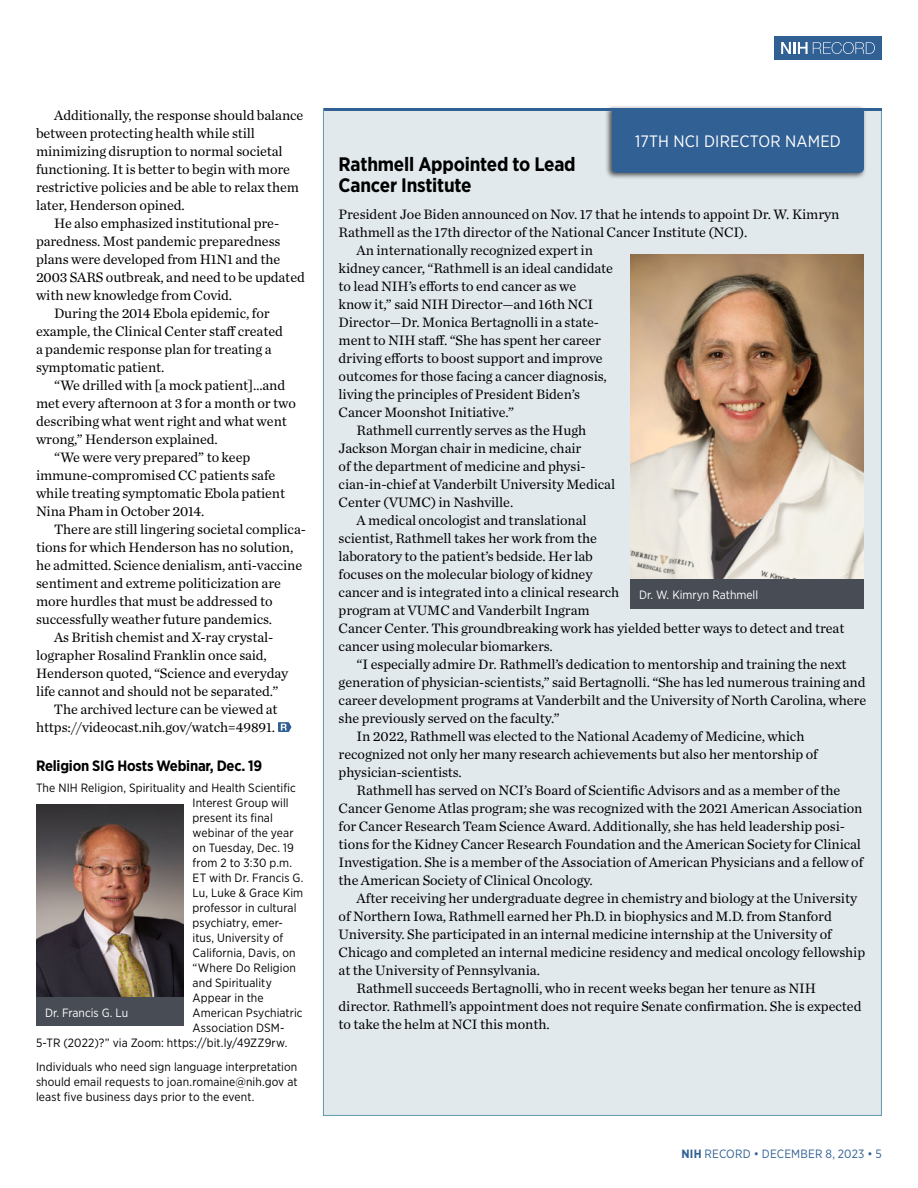
<style>
.page{position:relative;width:918px;height:1188px;background:#fff}
.page>*{position:absolute;margin:0;border:0;box-sizing:border-box;transform-origin:0 0}
.Sidebar__Head_1{font:700 19.5px/21px "Gotham Narrow";letter-spacing:-.01em;color:#000}
.Kicker_2_reverse{font:16.5px "Gotham Narrow";letter-spacing:.01em;color:#fff}
.Sidebar__Head_2{font:700 15px "Gotham Narrow";letter-spacing:-.015em;color:#000}
.Body_1{font:14.25px/18px "Chronicle Text G1";letter-spacing:-.005em;color:#000}
.Body_1_paragraph_1{font:14.25px/18px "Chronicle Text G1";letter-spacing:-.005em;color:#000}
.Body_2__Briefs_and_Sidebar{font:12px/15px "Gotham Narrow";letter-spacing:.01em;color:#000;text-align:justify}
.Photo_caption_reverse{font:12px "Gotham Narrow";color:#fff}
.t1{font:12px "Gotham Narrow";letter-spacing:.01em;color:#316094}
.s1{font-weight:700}
</style>
<div class="page">
<div style="left:774px;top:36px;width:108px;height:24px;background:#316094"></div>
<svg style="left:781px;top:42px;width:94px;height:12px"></svg>
<svg style="left:278px;top:722px;width:14px;height:10px"></svg>
<div style="left:323px;top:109px;width:558px;height:1006px;background:#e2e9ed"></div>
<img style="left:630px;top:255px;width:234px;height:324px">
<div style="left:630px;top:579px;width:234px;height:30px;background:#474c55"></div>
<div style="left:605px;top:105px;width:262px;height:75px;background:#000;opacity:.65"></div>
<div style="left:612px;top:111px;width:252px;height:62px;background:#316094"></div>
<hr style="left:324px;top:108px;width:558px;height:3px;background:#316094">
<img style="left:36px;top:804px;width:148px;height:194px">
<div style="left:36px;top:998px;width:148px;height:28px;background:#474c55"></div>
<p class="Body_1" style="left:36px;top:105px;width:269px;text-indent:18px">Additionally, the response should balance between protecting health while still minimizing disruption to normal societal functioning. It is better to begin with more restrictive policies and be able to relax them later, Henderson opined.</p>
<p class="Body_1" style="left:36px;top:213px;width:270px;text-indent:18px">He also emphasized institutional pre&shy;paredness. Most pandemic preparedness plans were developed from H1N1 and the 2003 SARS outbreak, and need to be updated with new knowledge from Covid.</p>
<p class="Body_1" style="left:36px;top:303px;width:248px;text-indent:18px">During the 2014 Ebola epidemic, for example, the Clinical Center staff created a pandemic response plan for treating a symptomatic patient.</p>
<p class="Body_1" style="left:36px;top:375px;width:261px;text-indent:18px">“We drilled with [a mock patient]…and met every afternoon at 3 for a month or two describing what went right and what went wrong,” Henderson explained.</p>
<p class="Body_1" style="left:36px;top:447px;width:251px;text-indent:18px">“We were very prepared” to keep immune-compromised CC patients safe while treating symptomatic Ebola patient Nina Pham in October 2014.</p>
<p class="Body_1" style="left:36px;top:519px;width:271px;text-indent:18px">There are still lingering societal complica&shy;tions for which Henderson has no solution, he admitted. Science denialism, anti-vaccine sentiment and extreme politicization are more hurdles that must be addressed to successfully weather future pandemics.</p>
<p class="Body_1" style="left:36px;top:627px;width:254px;text-indent:18px">As British chemist and X-ray crystal&shy;lographer Rosalind Franklin once said, Henderson quoted, “Science and everyday life cannot and should not be separated.”</p>
<p class="Body_1" style="left:36px;top:699px;width:243px;text-align:right">The archived lecture can be viewed at https://videocast.nih.gov/watch=49891.</p>
<p class="Sidebar__Head_2" style="left:36px;top:756px;width:228px">Religion SIG Hosts Webinar, Dec. 19</p>
<p class="Body_2__Briefs_and_Sidebar" style="left:36px;top:780px;width:261px">The NIH Religion, Spirituality and Health Scientific</p>
<p class="Body_2__Briefs_and_Sidebar" style="left:193px;top:795px;width:98px">Interest Group will</p>
<p class="Body_2__Briefs_and_Sidebar" style="left:193px;top:810px;width:82px">present its final</p>
<p class="Body_2__Briefs_and_Sidebar" style="left:193px;top:825px;width:103px">webinar of the year</p>
<p class="Body_2__Briefs_and_Sidebar" style="left:193px;top:840px;width:103px">on Tuesday, Dec. 19</p>
<p class="Body_2__Briefs_and_Sidebar" style="left:193px;top:855px;width:101px">from 2 to 3:30 p.m.</p>
<p class="Body_2__Briefs_and_Sidebar" style="left:193px;top:870px;width:112px">ET with Dr. Francis G.</p>
<p class="Body_2__Briefs_and_Sidebar" style="left:193px;top:885px;width:112px">Lu, Luke &amp; Grace Kim</p>
<p class="Body_2__Briefs_and_Sidebar" style="left:193px;top:900px;width:105px">professor in cultural</p>
<p class="Body_2__Briefs_and_Sidebar" style="left:193px;top:915px;width:92px">psychiatry, emer-</p>
<p class="Body_2__Briefs_and_Sidebar" style="left:193px;top:930px;width:92px">itus, University of</p>
<p class="Body_2__Briefs_and_Sidebar" style="left:193px;top:945px;width:104px">California, Davis, on</p>
<p class="Body_2__Briefs_and_Sidebar" style="left:193px;top:960px;width:105px">“Where Do Religion</p>
<p class="Body_2__Briefs_and_Sidebar" style="left:193px;top:975px;width:81px">and Spirituality</p>
<p class="Body_2__Briefs_and_Sidebar" style="left:193px;top:990px;width:73px">Appear in the</p>
<p class="Body_2__Briefs_and_Sidebar" style="left:193px;top:1005px;width:112px">American Psychiatric</p>
<p class="Body_2__Briefs_and_Sidebar" style="left:193px;top:1020px;width:94px">Association DSM-</p>
<p class="Body_2__Briefs_and_Sidebar" style="left:36px;top:1035px;width:253px">5-TR (2022)?” via Zoom: https://bit.ly/49ZZ9rw.</p>
<p class="Body_2__Briefs_and_Sidebar" style="left:36px;top:1059px;width:263px">Individuals who need sign language interpretation should email requests to joan.romaine@nih.gov at least five business days prior to the event.</p>
<p class="Photo_caption_reverse" style="left:45px;top:1005px;width:85px">Dr. Francis G. Lu</p>
<p class="Kicker_2_reverse" style="left:635px;top:131px;width:207px">17TH NCI DIRECTOR NAMED</p>
<p class="Sidebar__Head_1" style="left:339px;top:153px;width:239px">Rathmell Appointed to Lead<br>Cancer Institute</p>
<p class="Body_1_paragraph_1" style="left:339px;top:204px;width:502px">President Joe Biden announced on Nov. 17 that he intends to appoint Dr. W. Kimryn<br>Rathmell as the 17th director of the National Cancer Institute (NCI).</p>
<p class="Body_1" style="left:339px;top:240px;width:276px;text-indent:18px">An internationally recognized expert in kidney cancer, “Rathmell is an ideal candidate to lead NIH’s efforts to end cancer as we<br>know it,” said NIH Director—and 16th NCI Director—Dr. Monica Bertagnolli in a state&shy;ment to NIH staff. “She has spent her career driving efforts to boost support and improve outcomes for those facing a cancer diagnosis, living the principles of President Biden’s Cancer Moonshot Initiative.”</p>
<p class="Body_1" style="left:339px;top:420px;width:278px;text-indent:18px">Rathmell currently serves as the Hugh Jackson Morgan chair in medicine, chair<br>of the department of medicine and physi&shy;cian-in-chief at Vanderbilt University Medical Center (VUMC) in Nashville.</p>
<p class="Body_1" style="left:339px;top:510px;width:507px;text-indent:18px">A medical oncologist and translational<br>scientist, Rathmell takes her work from the<br>laboratory to the patient’s bedside. Her lab<br>focuses on the molecular biology of kidney<br>cancer and is integrated into a clinical research<br>program at VUMC and Vanderbilt Ingram<br>Cancer Center. This groundbreaking work has yielded better ways to detect and treat cancer using molecular biomarkers.</p>
<p class="Body_1" style="left:339px;top:654px;width:529px;text-indent:18px">“I especially admire Dr. Rathmell’s dedication to mentorship and training the next generation of physician-scientists,” said Bertagnolli. “She has led numerous training and career development programs at Vanderbilt and the University of North Carolina, where she previously served on the faculty.”</p>
<p class="Body_1" style="left:339px;top:726px;width:481px;text-indent:18px">In 2022, Rathmell was elected to the National Academy of Medicine, which recognized not only her many research achievements but also her mentorship of physician-scientists.</p>
<p class="Body_1" style="left:339px;top:780px;width:526px;text-indent:18px">Rathmell has served on NCI’s Board of Scientific Advisors and as a member of the Cancer Genome Atlas program; she was recognized with the 2021 American Association for Cancer Research Team Science Award. Additionally, she has held leadership posi&shy;tions for the Kidney Cancer Research Foundation and the American Society for Clinical Investigation. She is a member of the Association of American Physicians and a fellow of the American Society of Clinical Oncology.</p>
<p class="Body_1" style="left:339px;top:888px;width:528px;text-indent:18px">After receiving her undergraduate degree in chemistry and biology at the University of Northern Iowa, Rathmell earned her Ph.D. in biophysics and M.D. from Stanford University. She participated in an internal medicine internship at the University of Chicago and completed an internal medicine residency and medical oncology fellowship at the University of Pennsylvania.</p>
<p class="Body_1" style="left:339px;top:978px;width:524px;text-indent:18px">Rathmell succeeds Bertagnolli, who in recent weeks began her tenure as NIH director. Rathmell’s appointment does not require Senate confirmation. She is expected to take the helm at NCI this month.</p>
<p class="Photo_caption_reverse" style="left:639px;top:587px;width:121px">Dr. W. Kimryn Rathmell</p>
<p class="t1" style="left:682px;top:1146px;width:202px"><span class="s1">NIH</span> RECORD • DECEMBER 8, 2023 • 5</p>
</div>
